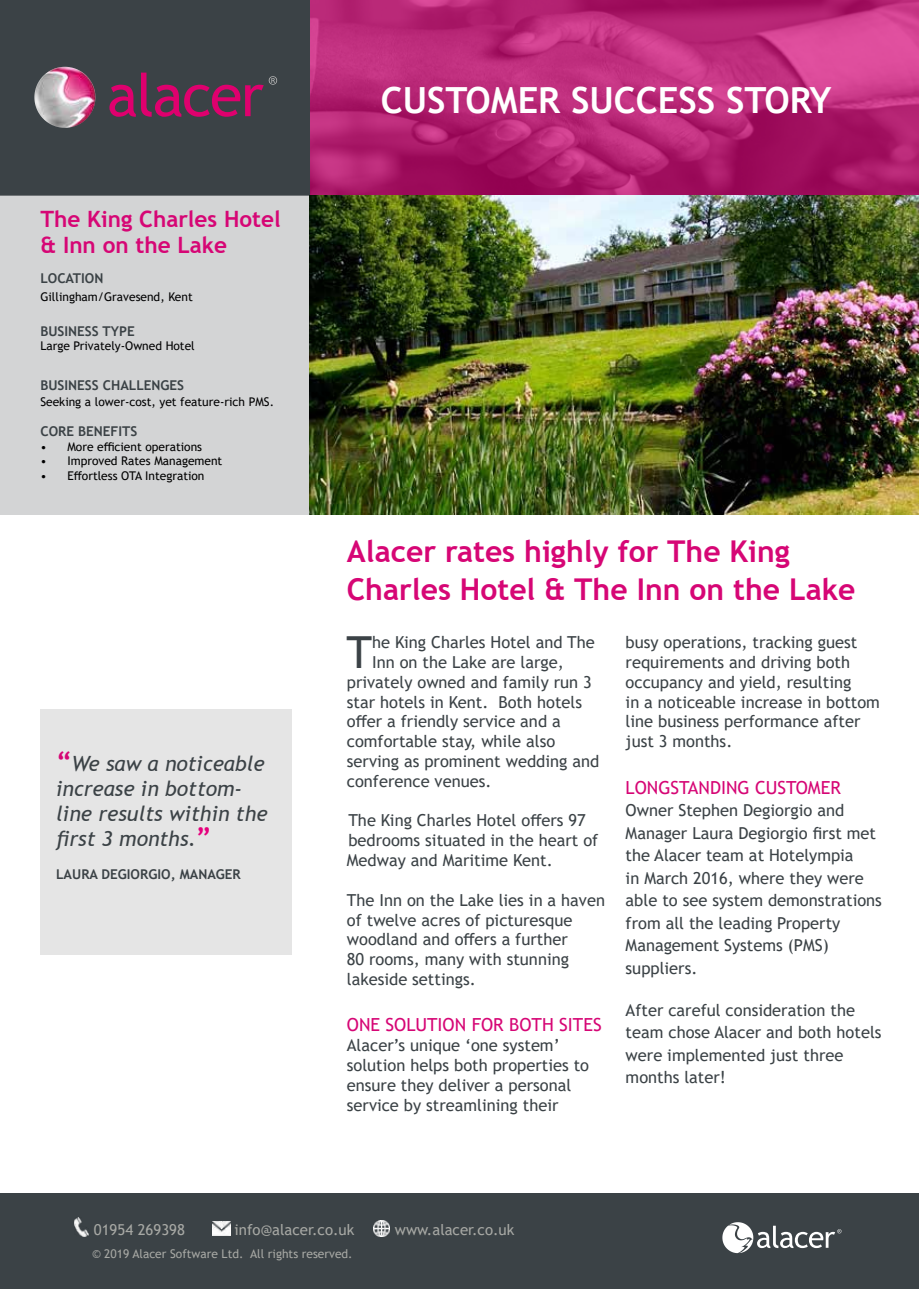
<style>
.page{position:relative;width:919px;height:1289px;background:#fff}
.page>*{position:absolute;margin:0;border:0;box-sizing:border-box;transform-origin:0 0}
.t1{font:44.1px "Trebuchet MS";color:#3b4246}
.t2{font:700 36px "Trebuchet MS";color:#fff}
.t3{font:700 30px/37.5px "Trebuchet MS";color:#d60675}
.t4{font:700 27px "Trebuchet MS";color:#e6007d}
.t5{font:700 22.5px/25.5px "Trebuchet MS";color:#d60675}
.t6{font:italic 21px/25.2px "Trebuchet MS";color:#3b4246}
.t7{font:18px "Trebuchet MS";color:#d60675}
.t8{font:16.5px/19.8px "Trebuchet MS";color:#3b4246}
.t9{font:15px "Trebuchet MS";color:#a7a8a4}
.t10{font:700 13.5px "Trebuchet MS";color:#3b4246}
.t11{font:12px "Trebuchet MS";color:#020203}
.t12{font:12px "Trebuchet MS";color:#000}
.t13{font:12px "Trebuchet MS";color:#a7a8a4}
.s1{font-weight:700;font-style:normal;font-size:27px;color:#d60675}
</style>
<div class="page">
<div style="left:0;top:1193px;width:918px;height:95px;background:#3b4246"></div>
<svg style="left:722px;top:1222px;width:119px;height:31px"></svg>
<img style="left:373px;top:1220px;width:16px;height:16px">
<img style="left:212px;top:1221px;width:18px;height:14px">
<img style="left:75px;top:1217px;width:14px;height:19px">
<svg style="left:309px;top:0;width:609px;height:195px;background:#b02672"></svg>
<div style="left:0;top:0;width:309px;height:196px;background:#3b4246"></div>
<img style="left:48px;top:67px;width:17px;height:5px">
<svg style="left:109px;top:73px;width:168px;height:44px"></svg>
<div style="left:0;top:195px;width:349px;height:319px;background:#d3d4d5"></div>
<img style="left:309px;top:195px;width:609px;height:319px">
<div style="left:40px;top:709px;width:252px;height:245px;background:#e5e5e5"></div>
<h3 class="t5" style="left:40px;top:206px;width:242px">The King Charles Hotel &amp; Inn on the Lake</h3>
<p class="t10" style="left:40px;top:270px;width:64px">LOCATION</p>
<p class="t11" style="left:40px;top:289px;width:154px">Gillingham/Gravesend, Kent</p>
<p class="t10" style="left:40px;top:322px;width:96px">BUSINESS TYPE</p>
<p class="t11" style="left:40px;top:338px;width:156px">Large Privately-Owned Hotel</p>
<p class="t10" style="left:40px;top:376px;width:145px">BUSINESS CHALLENGES</p>
<p class="t11" style="left:40px;top:394px;width:235px">Seeking a lower-cost, yet feature-rich PMS.</p>
<p class="t10" style="left:40px;top:423px;width:98px">CORE BENEFITS</p>
<p class="t12" style="left:40px;top:439px;width:163px">• More efficient operations</p>
<p class="t12" style="left:40px;top:453px;width:183px">• Improved Rates Management</p>
<p class="t12" style="left:40px;top:468px;width:165px">• Effortless OTA Integration</p>
<p class="t6" style="left:56px;top:750px;width:213px"><span class="s1">“</span>We saw a noticeable increase in bottom&shy;line results within the first 3 months.</p>
<p class="t10" style="left:56px;top:865px;width:186px">LAURA DEGIORGIO, MANAGER</p>
<h3 class="t4" style="left:196px;top:820px;width:17px">”</h3>
<h2 class="t2" style="left:381px;top:78px;width:452px">CUSTOMER SUCCESS STORY</h2>
<h3 class="t3" style="left:347px;top:533px;width:510px">Alacer rates highly for The King<br>Charles Hotel &amp; The Inn on the Lake</h3>
<h1 class="t1" style="left:346px;top:624px;width:27px">T</h1>
<p class="t8" style="left:372px;top:632px;width:224px">he King Charles Hotel and The</p>
<p class="t8" style="left:625px;top:632px;width:256px">busy operations, tracking guest requirements and driving both occupancy and yield, resulting<br>in a noticeable increase in bottom line business performance after just 3 months.</p>
<p class="t7" style="left:625px;top:776px;width:217px">LONGSTANDING CUSTOMER</p>
<p class="t8" style="left:625px;top:799px;width:258px;line-height:22.5px">Owner Stephen Degiorgio and<br>Manager Laura Degiorgio first met the Alacer team at Hotelympia<br>in March 2016, where they were able to see system demonstrations from all the leading Property<br>Management Systems (PMS) suppliers.</p>
<p class="t8" style="left:625px;top:998px;width:257px;line-height:22.5px">After careful consideration the team chose Alacer and both hotels were implemented just three months later!</p>
<p class="t8" style="left:372px;top:652px;width:193px">Inn on the Lake are large,</p>
<p class="t8" style="left:347px;top:672px;width:246px">privately owned and family run 3</p>
<p class="t8" style="left:347px;top:691px;width:237px">star hotels in Kent. Both hotels</p>
<p class="t8" style="left:347px;top:711px;width:215px">offer a friendly service and a</p>
<p class="t8" style="left:347px;top:731px;width:210px">comfortable stay, while also</p>
<p class="t8" style="left:347px;top:751px;width:254px">serving as prominent wedding and</p>
<p class="t8" style="left:347px;top:771px;width:146px">conference venues.</p>
<p class="t8" style="left:347px;top:810px;width:253px">The King Charles Hotel offers 97 bedrooms situated in the heart of<br>Medway and Maritime Kent.</p>
<p class="t8" style="left:347px;top:889px;width:260px">The Inn on the Lake lies in a haven of twelve acres of picturesque woodland and offers a further<br>80 rooms, many with stunning lakeside settings.</p>
<p class="t7" style="left:347px;top:1013px;width:256px">ONE SOLUTION FOR BOTH SITES</p>
<p class="t8" style="left:347px;top:1035px;width:244px">Alacer’s unique ‘one system’ solution helps both properties to ensure they deliver a personal service by streamlining their</p>
<p class="t9" style="left:94px;top:1220px;width:92px">01954 269398</p>
<p class="t9" style="left:234px;top:1220px;width:121px">info@alacer.co.uk</p>
<p class="t9" style="left:395px;top:1220px;width:121px">www.alacer.co.uk</p>
<p class="t13" style="left:92px;top:1246px;width:262px">© 2019 Alacer Software Ltd. All rights reserved.</p>
</div>
